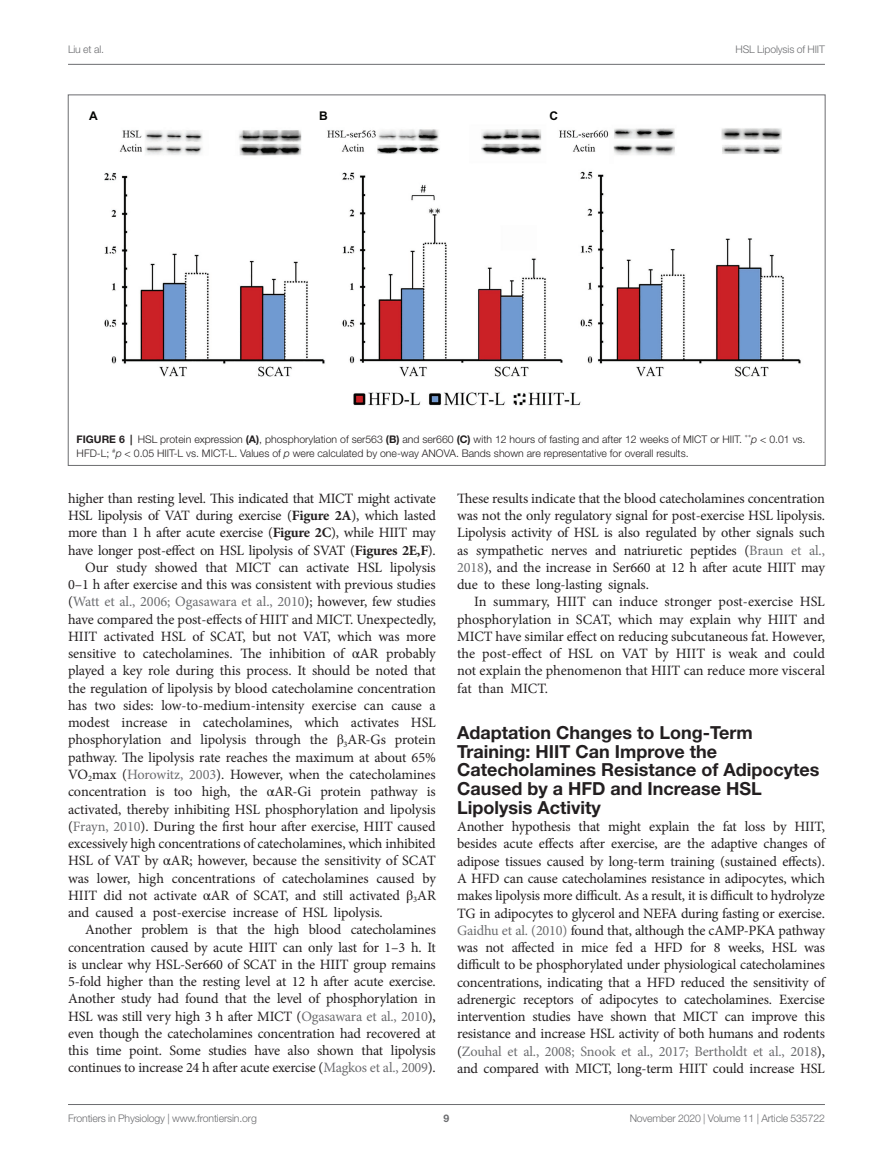
<style>
.page{position:relative;width:893px;height:1170px;background:#fff}
.page>*{position:absolute;margin:0;border:0;box-sizing:border-box;transform-origin:0 0}
.HEAD_2{font:700 18px/18.8px "Helvetica Neue LT Std";color:#231f20}
.TEXT{font:14.25px/17.2px "Minion Pro";letter-spacing:-.01em;color:#231f20;text-align:justify}
.TEXT_FLUSH{font:14.25px/17.2px "Minion Pro";letter-spacing:-.015em;color:#231f20;text-align:justify}
.t1{font:700 12px "Arial";color:#040503}
.FIG_LEG{font:300 10.5px/14.2px "Helvetica Neue LT Std";color:#231f20}
.t2{font:300 10.5px "Helvetica Neue LT Std";letter-spacing:-.015em;color:#6c6d70}
.t3{font:700 10.5px "Helvetica Neue LT Std";color:#6c6d70}
.s1{font-weight:700}
.s2{font-style:italic}
.s3{color:#6c6d70}
.s4{font-family:"STIX General"}
</style>
<div class="page">
<hr style="left:68px;top:64px;width:757px;height:1px;background:#6c6d70">
<hr style="left:68px;top:1104px;width:757px;height:1px;background:#6c6d70">
<img style="left:104px;top:128px;width:697px;height:278px">
<p class="t2" style="left:68px;top:42px;width:38px">Liu et al.</p>
<p class="t2" style="left:736px;top:42px;width:91px">HSL Lipolysis of HIIT</p>
<p class="t1" style="left:89px;top:107px;width:10px">A</p>
<p class="t1" style="left:319px;top:107px;width:10px">B</p>
<p class="t1" style="left:550px;top:107px;width:10px">C</p>
<p class="FIG_LEG" style="left:77px;top:431px;width:730px"><span class="s1">FIGURE 6 |</span> HSL protein expression <span class="s1">(A)</span>, phosphorylation of ser563 <span class="s1">(B)</span> and ser660 <span class="s1">(C)</span> with 12 hours of fasting and after 12 weeks of MICT or HIIT. <sup>**</sup><span class="s2">p</span> &lt; 0.01 vs.<br>HFD-L; <sup>#</sup><span class="s2">p</span> &lt; 0.05 HIIT-L vs. MICT-L. Values of <span class="s2">p</span> were calculated by one-way ANOVA. Bands shown are representative for overall results.</p>
<p class="TEXT" style="left:68px;top:489px;width:369px">higher than resting level. This indicated that MICT might activate HSL lipolysis of VAT during exercise (<span class="s1">Figure 2A</span>), which lasted more than 1 h after acute exercise (<span class="s1">Figure 2C</span>), while HIIT may have longer post-effect on HSL lipolysis of SVAT (<span class="s1">Figures 2E,F</span>).</p>
<p class="TEXT" style="left:68px;top:558px;width:369px;text-indent:17px">Our study showed that MICT can activate HSL lipolysis 0–1 h after exercise and this was consistent with previous studies (<span class="s3">Watt et al., 2006; Ogasawara et al., 2010</span>); however, few studies have compared the post-effects of HIIT and MICT. Unexpectedly, HIIT activated HSL of SCAT, but not VAT, which was more sensitive to catecholamines. The inhibition of <span class="s4">α</span>AR probably played a key role during this process. It should be noted that the regulation of lipolysis by blood catecholamine concentration has two sides: low-to-medium-intensity exercise can cause a modest increase in catecholamines, which activates HSL phosphorylation and lipolysis through the <span class="s4">β</span><sub>3</sub>AR-Gs protein pathway. The lipolysis rate reaches the maximum at about 65% VO<sub>2</sub>max (<span class="s3">Horowitz, 2003</span>). However, when the catecholamines concentration is too high, the <span class="s4">α</span>AR-Gi protein pathway is activated, thereby inhibiting HSL phosphorylation and lipolysis (<span class="s3">Frayn, 2010</span>). During the first hour after exercise, HIIT caused excessively high concentrations of catecholamines, which inhibited HSL of VAT by <span class="s4">α</span>AR; however, because the sensitivity of SCAT was lower, high concentrations of catecholamines caused by HIIT did not activate <span class="s4">α</span>AR of SCAT, and still activated <span class="s4">β</span><sub>3</sub>AR and caused a post-exercise increase of HSL lipolysis.</p>
<p class="TEXT" style="left:68px;top:921px;width:369px;text-indent:17px">Another problem is that the high blood catecholamines concentration caused by acute HIIT can only last for 1–3 h. It is unclear why HSL-Ser660 of SCAT in the HIIT group remains 5-fold higher than the resting level at 12 h after acute exercise.<br>Another study had found that the level of phosphorylation in HSL was still very high 3 h after MICT (<span class="s3">Ogasawara et al., 2010</span>), even though the catecholamines concentration had recovered at this time point. Some studies have also shown that lipolysis continues to increase 24 h after acute exercise (<span class="s3">Magkos et al., 2009</span>).</p>
<p class="TEXT" style="left:457px;top:489px;width:369px">These results indicate that the blood catecholamines concentration was not the only regulatory signal for post-exercise HSL lipolysis.<br>Lipolysis activity of HSL is also regulated by other signals such as sympathetic nerves and natriuretic peptides (<span class="s3">Braun et al., 2018</span>), and the increase in Ser660 at 12 h after acute HIIT may due to these long-lasting signals.</p>
<p class="TEXT" style="left:457px;top:593px;width:369px;text-indent:17px">In summary, HIIT can induce stronger post-exercise HSL phosphorylation in SCAT, which may explain why HIIT and MICT have similar effect on reducing subcutaneous fat. However, the post-effect of HSL on VAT by HIIT is weak and could not explain the phenomenon that HIIT can reduce more visceral fat than MICT.</p>
<p class="HEAD_2" style="left:457px;top:722px;width:364px">Adaptation Changes to Long-Term<br>Training: HIIT Can Improve the<br>Catecholamines Resistance of Adipocytes<br>Caused by a HFD and Increase HSL<br>Lipolysis Activity</p>
<p class="TEXT_FLUSH" style="left:457px;top:818px;width:369px">Another hypothesis that might explain the fat loss by HIIT, besides acute effects after exercise, are the adaptive changes of adipose tissues caused by long-term training (sustained effects).<br>A HFD can cause catecholamines resistance in adipocytes, which makes lipolysis more difficult. As a result, it is difficult to hydrolyze TG in adipocytes to glycerol and NEFA during fasting or exercise.<br><span class="s3">Gaidhu et al. (2010)</span> found that, although the cAMP-PKA pathway was not affected in mice fed a HFD for 8 weeks, HSL was difficult to be phosphorylated under physiological catecholamines concentrations, indicating that a HFD reduced the sensitivity of adrenergic receptors of adipocytes to catecholamines. Exercise intervention studies have shown that MICT can improve this resistance and increase HSL activity of both humans and rodents (<span class="s3">Zouhal et al., 2008; Snook et al., 2017; Bertholdt et al., 2018</span>), and compared with MICT, long-term HIIT could increase HSL</p>
<p class="t2" style="left:68px;top:1111px;width:190px">Frontiers in Physiology | www.frontiersin.org</p>
<p class="t3" style="left:444px;top:1111px;width:7px">9</p>
<p class="t2" style="left:630px;top:1111px;width:197px">November 2020 | Volume 11 | Article 535722</p>
</div>
